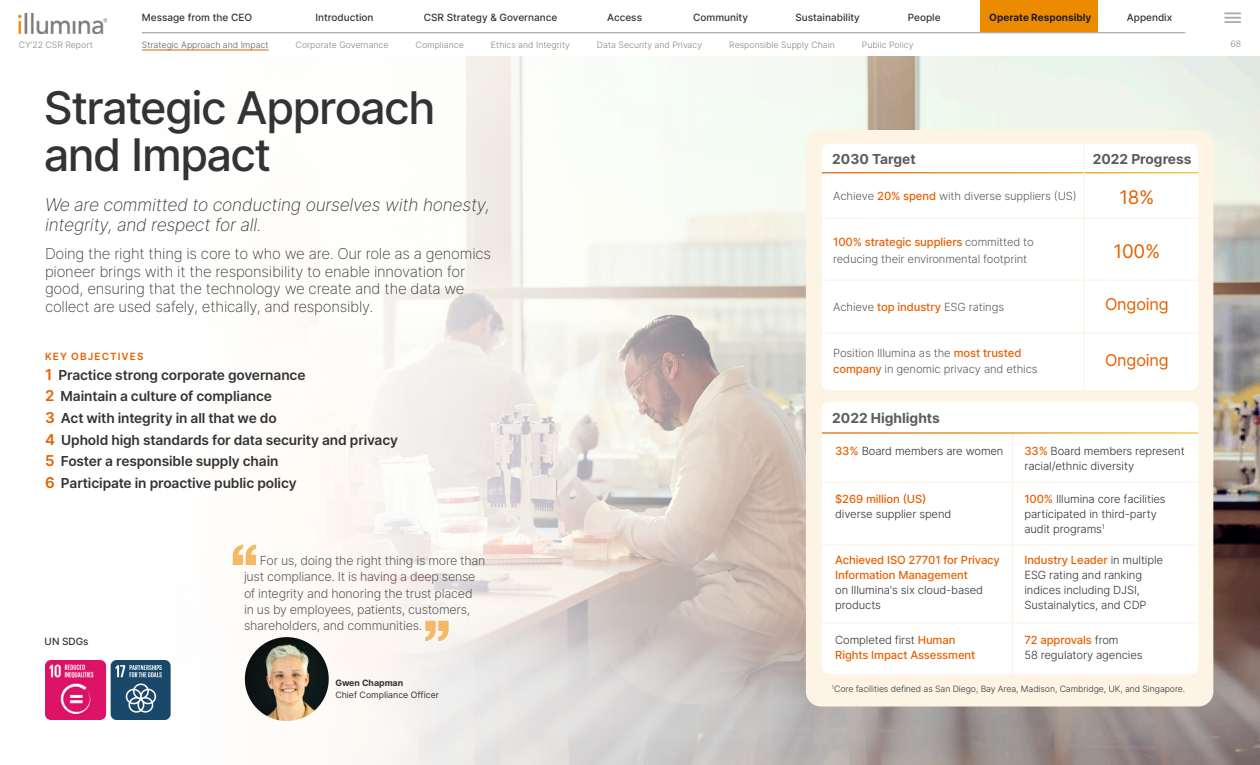
<style>
.page{position:relative;width:1260px;height:765px;background:#fff}
.page>*{position:absolute;margin:0;border:0;box-sizing:border-box;transform-origin:0 0}
.H2-Page_Header{font:500 45px/47.5px "Inter";letter-spacing:-.035em;color:#333}
.Blue_2030_Target_Num{font:18.75px "Inter";color:#e56000}
.H3-Deck{font:17.5px/20px "Inter Extra Light Italic BETA";letter-spacing:-.015em;color:#333}
.Blue_2030_Target_Num-2{font:16.25px "Inter";letter-spacing:-.01em;color:#e56000}
.H3-Deck-2{font:15px/17.5px "Inter Extra Light BETA";letter-spacing:-.015em;color:#333}
.H4-Semibold{font:600 13.75px "Inter";letter-spacing:-.01em;color:#333}
.Target_Headers{font:700 13.75px "Inter";color:#5c5c5c}
.Pull_Quote_-_Orange{font:12.5px/16.2px "Inter Light BETA";letter-spacing:-.02em;color:#5c5c5c}
.Body{font:11.25px/15px "Inter Light BETA";letter-spacing:-.01em;color:#333}
._2030_progress_text{font:11.25px/16.2px "Inter Light BETA";letter-spacing:-.01em;color:#5c5c5c}
.Body-2{font:500 11.25px/15px "Inter";letter-spacing:-.01em;color:#e56000}
.t1{font:500 10px "Inter";color:#333}
.t2{font:700 10px "Inter";color:#231f20}
.H4-Semibold-2{font:600 10px "Inter";letter-spacing:.115em;color:#e56000}
.t3{font:8.75px "Inter Light BETA";color:#858585}
.Footnotes{font:8.75px "Inter Light BETA";letter-spacing:-.01em;color:#333}
.t4{font:8.75px/11.2px "Inter";color:#333}
.t5{font:8.75px "Inter Light BETA";color:#5c5c5c}
.s1{font-size:15px;color:#e56000}
.s2{font-weight:700}
.s3{font-family:"Inter";font-weight:500;color:#e56000}
.s4{font-family:"Inter Light BETA";font-weight:400;color:#333}
</style>
<div class="page">
<div style="left:981px;top:0;width:117px;height:33px;background:#ed8b00"></div>
<hr style="left:142px;top:32px;width:1043px;height:1px;background:#adadad">
<svg style="left:1225px;top:12px;width:15px;height:11px"></svg>
<img style="left:19px;top:14px;width:88px;height:19px">
<hr style="left:142px;top:50px;width:127px;height:1px;background:#e56000">
<img style="left:232px;top:56px;width:1028px;height:709px">
<div style="left:806px;top:130px;width:407px;height:577px;background:#fdf4e6;border-radius:15px"></div>
<svg style="left:233px;top:545px;width:23px;height:20px"></svg>
<svg style="left:425px;top:621px;width:24px;height:20px"></svg>
<div style="left:822px;top:144px;width:376px;height:246px;background:#fff;border-radius:8px"></div>
<hr style="left:822px;top:172px;width:377px;height:1px;background:#fff">
<hr style="left:822px;top:280px;width:376px;height:1px;background:#fdf4e6">
<hr style="left:822px;top:333px;width:376px;height:1px;background:#fdf4e6">
<hr style="left:822px;top:217px;width:376px;height:2px;background:#fdf4e6">
<hr style="left:1084px;top:141px;width:1px;height:249px;background:#fdf4e6">
<img style="left:45px;top:660px;width:61px;height:60px">
<img style="left:111px;top:660px;width:60px;height:60px">
<div style="left:822px;top:402px;width:376px;height:272px;background:#fff;border-radius:8px"></div>
<hr style="left:1012px;top:433px;width:1px;height:241px;background:#fdf4e6">
<hr style="left:822px;top:432px;width:376px;height:2px;background:#fff">
<hr style="left:822px;top:481px;width:376px;height:1px;background:#fdf4e6">
<hr style="left:822px;top:544px;width:376px;height:2px;background:#fdf4e6">
<hr style="left:822px;top:622px;width:376px;height:2px;background:#fdf4e6">
<img style="left:245px;top:637px;width:84px;height:84px;border-radius:42px">
<p class="t1" style="left:142px;top:10px;width:112px">Message from the CEO</p>
<p class="t1" style="left:315px;top:10px;width:60px">Introduction</p>
<p class="t1" style="left:424px;top:10px;width:135px">CSR Strategy &amp; Governance</p>
<p class="t1" style="left:607px;top:10px;width:36px">Access</p>
<p class="t1" style="left:693px;top:10px;width:56px">Community</p>
<p class="t1" style="left:796px;top:10px;width:66px">Sustainability</p>
<p class="t1" style="left:908px;top:10px;width:34px">People</p>
<p class="t2" style="left:989px;top:10px;width:104px">Operate Responsibly</p>
<p class="t1" style="left:1127px;top:10px;width:47px">Appendix</p>
<p class="t5" style="left:142px;top:38px;width:128px">Strategic Approach and Impact</p>
<p class="t3" style="left:296px;top:38px;width:94px">Corporate Governance</p>
<p class="t3" style="left:416px;top:38px;width:50px">Compliance</p>
<p class="t3" style="left:491px;top:38px;width:80px">Ethics and Integrity</p>
<p class="t3" style="left:597px;top:38px;width:107px">Data Security and Privacy</p>
<p class="t3" style="left:729px;top:38px;width:107px">Responsible Supply Chain</p>
<p class="t3" style="left:862px;top:38px;width:53px">Public Policy</p>
<p class="t3" style="left:19px;top:38px;width:76px">CY’22 CSR Report</p>
<p class="t3" style="left:1231px;top:38px;width:12px">68</p>
<p class="H2-Page_Header" style="left:44px;top:83px;width:393px">Strategic Approach and Impact</p>
<p class="H3-Deck" style="left:45px;top:193px;width:447px">We are committed to conducting ourselves with honesty, integrity, and respect for all.</p>
<p class="H3-Deck-2" style="left:45px;top:244px;width:448px">Doing the right thing is core to who we are. Our role as a genomics pioneer brings with it the responsibility to enable innovation for good, ensuring that the technology we create and the data we collect are used safely, ethically, and responsibly.</p>
<p class="H4-Semibold-2" style="left:45px;top:349px;width:100px">KEY OBJECTIVES</p>
<p class="H4-Semibold" style="left:45px;top:365px;width:262px"><span class="s1">1</span> Practice strong corporate governance</p>
<p class="H4-Semibold" style="left:45px;top:408px;width:233px"><span class="s1">3</span> Act with integrity in all that we do</p>
<p class="H4-Semibold" style="left:45px;top:451px;width:235px"><span class="s1">5</span> Foster a responsible supply chain</p>
<p class="H4-Semibold" style="left:45px;top:386px;width:229px"><span class="s1">2</span> Maintain a culture of compliance</p>
<p class="H4-Semibold" style="left:45px;top:430px;width:354px"><span class="s1">4</span> Uphold high standards for data security and privacy</p>
<p class="H4-Semibold" style="left:45px;top:473px;width:253px"><span class="s1">6</span> Participate in proactive public policy</p>
<p class="t1" style="left:45px;top:634px;width:46px">UN SDGs</p>
<p class="Pull_Quote_-_Orange" style="left:244px;top:552px;width:243px;text-indent:16px">For us, doing the right thing is more than just compliance. It is having a deep sense of integrity and honoring the trust placed in us by employees, patients, customers, shareholders, and communities.</p>
<p class="t4" style="left:335px;top:677px;width:105px"><span class="s2">Gwen Chapman<br></span>Chief Compliance Officer</p>
<p class="Target_Headers" style="left:832px;top:149px;width:85px">2030 Target</p>
<p class="Target_Headers" style="left:1093px;top:149px;width:100px">2022 Progress</p>
<p class="_2030_progress_text" style="left:833px;top:188px;width:245px">Achieve <span class="s3">20% spend</span> with diverse suppliers (US)</p>
<p class="Blue_2030_Target_Num" style="left:1119px;top:184px;width:37px">18%</p>
<p class="_2030_progress_text" style="left:833px;top:234px;width:202px"><span class="s3">100% strategic suppliers</span> committed to reducing their environmental footprint</p>
<p class="Blue_2030_Target_Num" style="left:1114px;top:238px;width:48px">100%</p>
<p class="_2030_progress_text" style="left:833px;top:298px;width:172px">Achieve <span class="s3">top industry</span> ESG ratings</p>
<p class="Blue_2030_Target_Num-2" style="left:1105px;top:292px;width:65px">Ongoing</p>
<p class="_2030_progress_text" style="left:833px;top:344px;width:206px">Position Illumina as the <span class="s3">most trusted company</span> in genomic privacy and ethics</p>
<p class="Blue_2030_Target_Num-2" style="left:1105px;top:348px;width:65px">Ongoing</p>
<p class="Target_Headers" style="left:832px;top:408px;width:109px">2022 Highlights</p>
<p class="Body" style="left:835px;top:443px;width:170px"><span class="s3">33%</span> Board members are women</p>
<p class="Body" style="left:835px;top:490px;width:118px"><span class="s3">$269 million (US) </span>diverse supplier spend</p>
<p class="Body-2" style="left:835px;top:552px;width:166px">Achieved ISO 27701 for Privacy<br>Information Management<br><span class="s4">on Illumina's six cloud-based products</span></p>
<p class="Body-2" style="left:835px;top:632px;width:142px"><span class="s4">Completed first</span> Human<br>Rights Impact Assessment</p>
<p class="Body" style="left:1024px;top:443px;width:162px"><span class="s3">33%</span> Board members represent racial/ethnic diversity</p>
<p class="Body" style="left:1024px;top:490px;width:143px"><span class="s3">100%</span> Illumina core facilities participated in third-party audit programs<sup>1</sup></p>
<p class="Body" style="left:1024px;top:552px;width:140px"><span class="s3">Industry Leader</span> in multiple<br>ESG rating and ranking indices including DJSI,<br>Sustainalytics, and CDP</p>
<p class="Body" style="left:1024px;top:632px;width:120px"><span class="s3">72 approvals</span> from<br>58 regulatory agencies</p>
<p class="Footnotes" style="left:832px;top:683px;width:355px"><sup>1</sup>Core facilities defined as San Diego, Bay Area, Madison, Cambridge, UK, and Singapore.</p>
</div>
